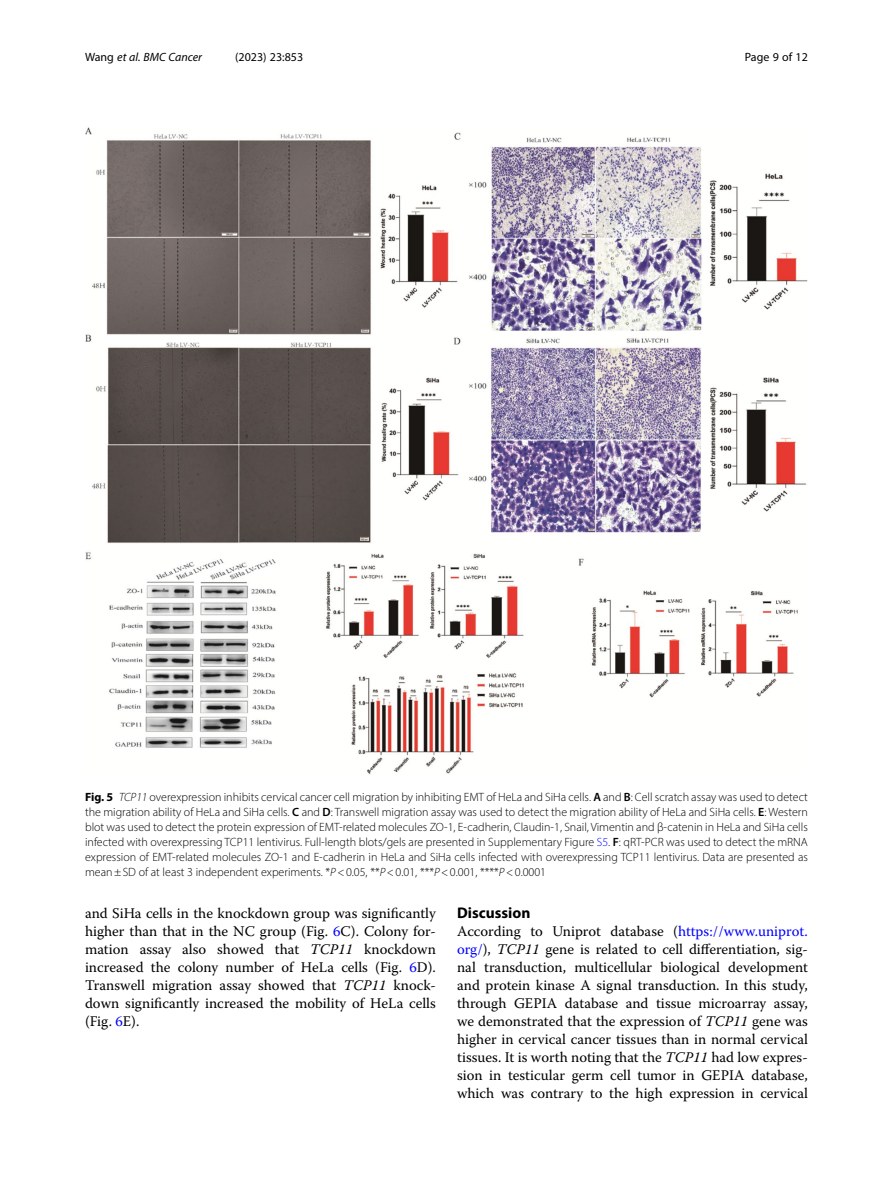
<style>
.page{position:relative;width:893px;height:1191px;background:#fff}
.page>*{position:absolute;margin:0;border:0;box-sizing:border-box;transform-origin:0 0}
.Head_1{font:700 15.45px "Myriad Pro";color:#000}
.Body_Text{font:14.7px/18px "Warnock Pro";color:#000;text-align:justify}
.Figure_Caption{font:300 12px/15px "Myriad Pro";color:#000;text-align:justify}
.t1{font:12px "Myriad Pro";color:#000}
.t2{font:italic 12px "Myriad Pro";color:#000}
.s1{font-style:normal}
.s2{font-weight:700}
.s3{font-style:italic}
.s4{font-weight:600}
.s5{color:#00f}
</style>
<div class="page">
<img style="left:85px;top:127px;width:723px;height:647px">
<p class="t2" style="left:85px;top:50px;width:118px"><span class="s1">Wang</span> et al. BMC Cancer</p>
<p class="t1" style="left:235px;top:50px;width:70px">(2023) 23:853</p>
<p class="t1" style="left:745px;top:50px;width:65px">Page 9 of 12</p>
<p class="Figure_Caption" style="left:85px;top:789px;width:724px"><span class="s2">Fig. 5</span> <span class="s3">TCP11</span> overexpression inhibits cervical cancer cell migration by inhibiting EMT of HeLa and SiHa cells. <span class="s4">A</span> and <span class="s4">B</span>: Cell scratch assay was used to detect the migration ability of HeLa and SiHa cells. <span class="s4">C</span> and <span class="s4">D</span>: Transwell migration assay was used to detect the migration ability of HeLa and SiHa cells. <span class="s4">E</span>: Western blot was used to detect the protein expression of EMT-related molecules ZO-1, E-cadherin, Claudin-1, Snail, Vimentin and β-catenin in HeLa and SiHa cells infected with overexpressing TCP11 lentivirus. Full-length blots/gels are presented in Supplementary Figure <span class="s5">S5</span>. <span class="s4">F</span>: qRT-PCR was used to detect the mRNA expression of EMT-related molecules ZO-1 and E-cadherin in HeLa and SiHa cells infected with overexpressing TCP11 lentivirus. Data are presented as mean±SD of at least 3 independent experiments. *<span class="s3">P</span>&lt;0.05, **<span class="s3">P</span>&lt;0.01, ***<span class="s3">P</span>&lt;0.001, ****<span class="s3">P</span>&lt;0.0001</p>
<p class="Body_Text" style="left:85px;top:904px;width:352px">and SiHa cells in the knockdown group was significantly higher than that in the NC group (Fig. <span class="s5">6</span>C). Colony for&shy;mation assay also showed that <span class="s3">TCP11</span> knockdown increased the colony number of HeLa cells (Fig. <span class="s5">6</span>D).<br>Transwell migration assay showed that <span class="s3">TCP11</span> knock&shy;down significantly increased the mobility of HeLa cells (Fig. <span class="s5">6</span>E).</p>
<p class="Head_1" style="left:457px;top:903px;width:75px">Discussion</p>
<p class="Body_Text" style="left:457px;top:922px;width:352px">According to Uniprot database (<span class="s5">https://www.uniprot. org/</span>), <span class="s3">TCP11</span> gene is related to cell differentiation, sig&shy;nal transduction, multicellular biological development and protein kinase A signal transduction. In this study, through GEPIA database and tissue microarray assay, we demonstrated that the expression of <span class="s3">TCP11</span> gene was higher in cervical cancer tissues than in normal cervical tissues. It is worth noting that the <span class="s3">TCP11</span> had low expres&shy;sion in testicular germ cell tumor in GEPIA database, which was contrary to the high expression in cervical</p>
</div>
